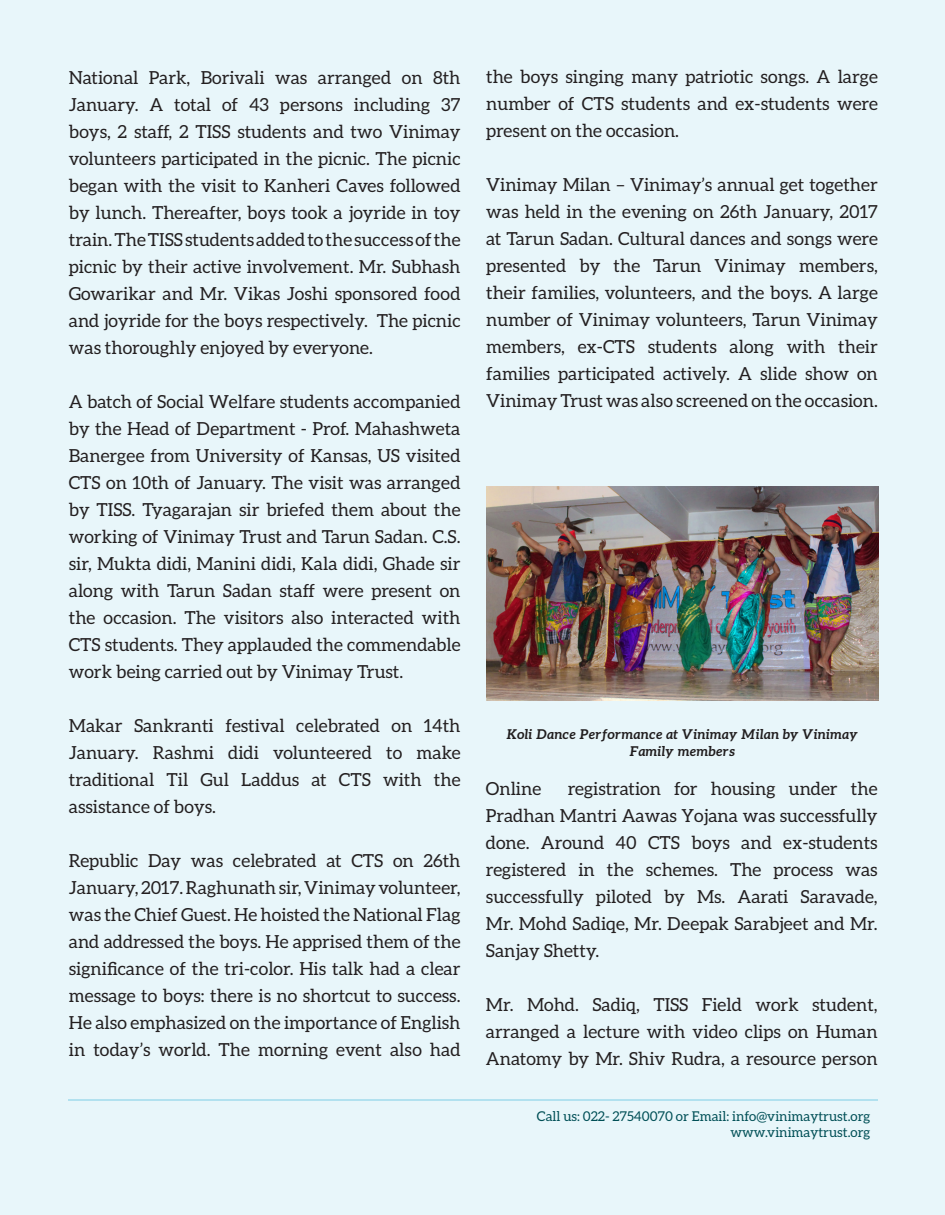
<style>
.page{position:relative;width:945px;height:1215px;background:#e8f6fa}
.page>*{position:absolute;margin:0;border:0;box-sizing:border-box;transform-origin:0 0}
.t1{font:18px/27px "Aleo";color:#231f20;text-align:justify}
.t2{font:13.5px/16.2px "Aleo";color:#004f56;text-align:right}
.Small_Header{font:italic 700 13.5px/16.2px "Aleo";letter-spacing:.02em;color:#201d1e;text-align:center}
</style>
<div class="page">
<hr style="left:68px;top:1100px;width:810px;height:1px;background:#b2e1ef">
<img style="left:486px;top:486px;width:392px;height:214px">
<p class="t1" style="left:69px;top:64px;width:393px">National Park, Borivali was arranged on 8th January. A total of 43 persons including 37 boys, 2 staff, 2 TISS students and two Vinimay volunteers participated in the picnic. The picnic began with the visit to Kanheri Caves followed by lunch. Thereafter, boys took a joyride in toy train. The TISS students added to the success of the picnic by their active involvement. Mr. Subhash Gowarikar and Mr. Vikas Joshi sponsored food and joyride for the boys respectively. The picnic was thoroughly enjoyed by everyone.</p>
<p class="t1" style="left:69px;top:388px;width:393px">A batch of Social Welfare students accompanied by the Head of Department - Prof. Mahashweta Banergee from University of Kansas, US visited CTS on 10th of January. The visit was arranged by TISS. Tyagarajan sir briefed them about the working of Vinimay Trust and Tarun Sadan. C.S. sir, Mukta didi, Manini didi, Kala didi, Ghade sir along with Tarun Sadan staff were present on the occasion. The visitors also interacted with CTS students. They applauded the commendable work being carried out by Vinimay Trust.</p>
<p class="t1" style="left:69px;top:712px;width:393px">Makar Sankranti festival celebrated on 14th January. Rashmi didi volunteered to make traditional Til Gul Laddus at CTS with the assistance of boys.</p>
<p class="t1" style="left:69px;top:847px;width:393px">Republic Day was celebrated at CTS on 26th January, 2017. Raghunath sir, Vinimay volunteer, was the Chief Guest. He hoisted the National Flag and addressed the boys. He apprised them of the significance of the tri-color. His talk had a clear message to boys: there is no shortcut to success.<br>He also emphasized on the importance of English in today’s world. The morning event also had</p>
<p class="t1" style="left:486px;top:63px;width:393px">the boys singing many patriotic songs. A large number of CTS students and ex-students were present on the occasion.</p>
<p class="t1" style="left:486px;top:171px;width:393px">Vinimay Milan – Vinimay’s annual get together was held in the evening on 26th January, 2017 at Tarun Sadan. Cultural dances and songs were presented by the Tarun Vinimay members, their families, volunteers, and the boys. A large number of Vinimay volunteers, Tarun Vinimay members, ex-CTS students along with their families participated actively. A slide show on Vinimay Trust was also screened on the occasion.</p>
<p class="Small_Header" style="left:507px;top:726px;width:353px">Koli Dance Performance at Vinimay Milan by Vinimay<br>Family members</p>
<p class="t1" style="left:486px;top:775px;width:57px">Online</p>
<p class="t1" style="left:486px;top:775px;width:393px;text-indent:82px">registration for housing under the Pradhan Mantri Aawas Yojana was successfully done. Around 40 CTS boys and ex-students registered in the schemes. The process was successfully piloted by Ms. Aarati Saravade, Mr. Mohd Sadiqe, Mr. Deepak Sarabjeet and Mr.<br>Sanjay Shetty.</p>
<p class="t1" style="left:486px;top:991px;width:393px">Mr. Mohd. Sadiq, TISS Field work student, arranged a lecture with video clips on Human Anatomy by Mr. Shiv Rudra, a resource person</p>
<p class="t2" style="left:537px;top:1108px;width:335px">Call us: 022- 27540070 or Email: info@vinimaytrust.org www.vinimaytrust.org</p>
</div>
